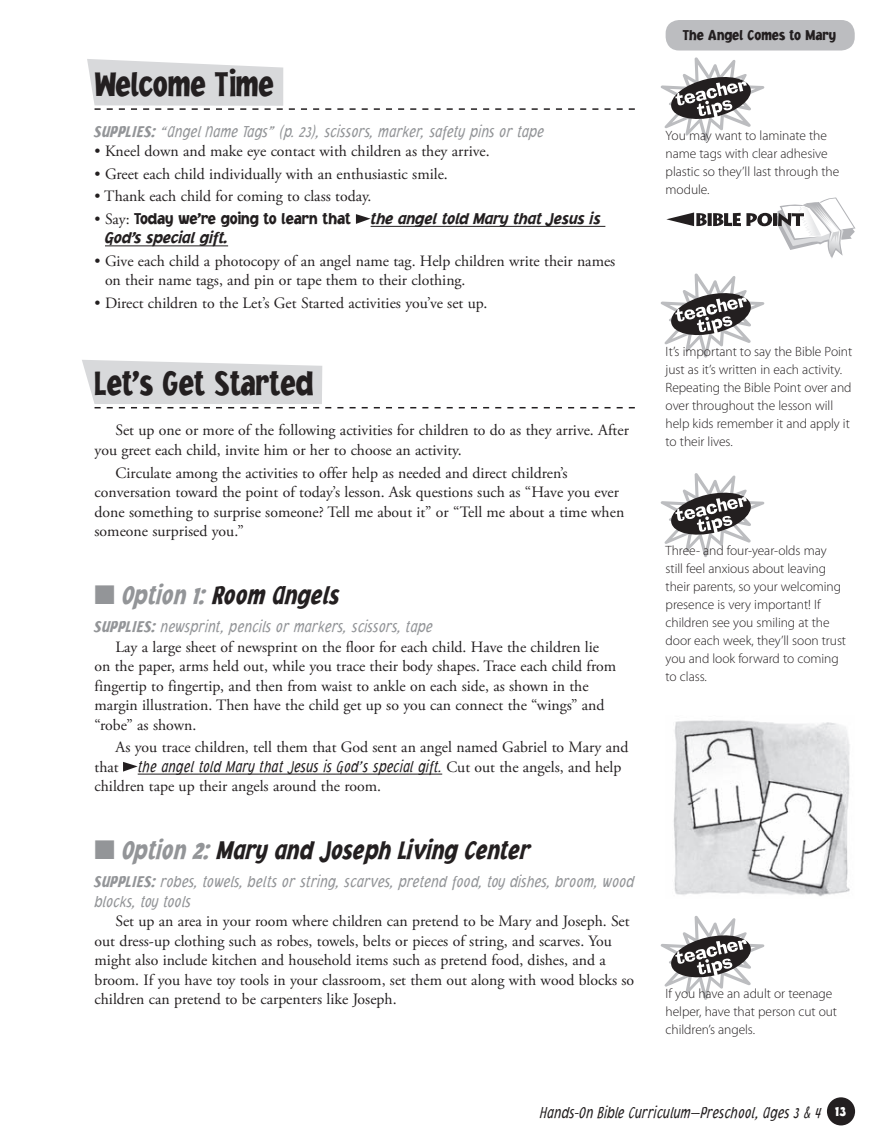
<style>
.page{position:relative;width:878px;height:1148px;background:#fff}
.page>*{position:absolute;margin:0;border:0;box-sizing:border-box;transform-origin:0 0}
.t1{font:900 36px "Jacoby Cond ICG";color:#231f20;scale:.9 1}
.t2{font:italic 900 27px "Jacoby Cond ICG";color:#231f20;scale:.9 1}
.t3{font:italic 300 16.5px/19.5px "Jacoby Cond ICG";color:#939598;scale:.95 1}
.t4{font:italic 300 16.5px "Jacoby Cond ICG";color:#231f20;scale:.9 1}
.t5{font:italic 900 16.5px/19.5px "Jacoby ICG";color:#231f20;scale:.9 1}
.t6{font:15.75px/19.5px "Adobe Garamond Pro";color:#231f20}
.t7{font:900 15px "Jacoby Cond ICG";color:#231f20}
.t8{font:300 13.5px/18px "Myriad Pro";letter-spacing:-.005em;color:#231f20}
.s1{font-weight:900}
.s2{font-family:"Adobe Garamond Pro";font-weight:400;font-style:normal;font-size:15.75px}
.s3{font-style:normal}
.s4{color:#939598}
.s5{font-weight:900;font-style:normal;font-size:15px;color:#fff}
</style>
<div class="page">
<div style="left:826px;top:1097px;width:29px;height:28px;background:#231f20;border-radius:50%"></div>
<div style="left:665px;top:20px;width:189px;height:30px;background:#bcbdc0;border-radius:14px"></div>
<svg style="left:87px;top:59px;width:547px;height:51px"></svg>
<hr style="left:370px;top:226px;width:235px;height:1px;background:#231f20">
<hr style="left:105px;top:245px;width:123px;height:1px;background:#231f20">
<svg style="left:82px;top:360px;width:552px;height:48px"></svg>
<hr style="left:138px;top:773px;width:304px;height:1px;background:#231f20">
<svg style="left:356px;top:214px;width:14px;height:10px"></svg>
<svg style="left:123px;top:762px;width:15px;height:9px"></svg>
<svg style="left:666px;top:197px;width:189px;height:61px"></svg>
<svg style="left:660px;top:273px;width:105px;height:85px"></svg>
<svg style="left:660px;top:57px;width:105px;height:85px"></svg>
<svg style="left:660px;top:473px;width:105px;height:84px"></svg>
<img style="left:673px;top:720px;width:177px;height:177px">
<svg style="left:660px;top:916px;width:105px;height:84px"></svg>
<h1 class="t1" style="left:94px;top:62px;width:201px">Welcome Time</h1>
<p class="t3" style="left:95px;top:121px;width:474px"><span class="s1">SUPPLIES:</span> “Angel Name Tags” (p. 23), scissors, marker, safety pins or tape</p>
<p class="t6" style="left:94px;top:142px;width:396px">• Kneel down and make eye contact with children as they arrive.</p>
<p class="t6" style="left:94px;top:165px;width:355px">• Greet each child individually with an enthusiastic smile.</p>
<p class="t6" style="left:94px;top:187px;width:278px">• Thank each child for coming to class today.</p>
<p class="t5" style="left:105px;top:208px;width:552px;text-indent:-10px"><span class="s2">• Say:</span> <span class="s3">Today we’re going to learn that</span> the angel told Mary that Jesus is<br>God’s special gift.</p>
<p class="t6" style="left:105px;top:252px;width:512px;text-indent:-10px">• Give each child a photocopy of an angel name tag. Help children write their names on their name tags, and pin or tape them to their clothing.</p>
<p class="t6" style="left:94px;top:294px;width:394px">• Direct children to the Let’s Get Started activities you’ve set up.</p>
<h1 class="t1" style="left:94px;top:361px;width:244px">Let’s Get Started</h1>
<p class="t6" style="left:95px;top:421px;width:536px;text-indent:21px">Set up one or more of the following activities for children to do as they arrive. After you greet each child, invite him or her to choose an activity.</p>
<p class="t6" style="left:95px;top:463px;width:531px;text-indent:21px">Circulate among the activities to offer help as needed and direct children’s conversation toward the point of today’s lesson. Ask questions such as “Have you ever done something to surprise someone? Tell me about it” or “Tell me about a time when someone surprised you.”</p>
<h2 class="t2" style="left:94px;top:578px;width:274px"><span class="s4">■ Option 1:</span> Room Angels</h2>
<p class="t3" style="left:95px;top:616px;width:357px"><span class="s1">SUPPLIES:</span> newsprint, pencils or markers, scissors, tape</p>
<p class="t6" style="left:95px;top:637px;width:523px;text-indent:21px">Lay a large sheet of newsprint on the floor for each child. Have the children lie on the paper, arms held out, while you trace their body shapes. Trace each child from fingertip to fingertip, and then from waist to ankle on each side, as shown in the margin illustration. Then have the child get up so you can connect the “wings” and “robe” as shown.</p>
<p class="t6" style="left:116px;top:738px;width:514px">As you trace children, tell them that God sent an angel named Gabriel to Mary and</p>
<p class="t4" style="left:95px;top:756px;width:586px"><span class="s2">that</span> the angel told Mary that Jesus is God’s special gift. <span class="s2">Cut out the angels, and help</span></p>
<p class="t6" style="left:95px;top:777px;width:288px">children tape up their angels around the room.</p>
<h2 class="t2" style="left:94px;top:833px;width:485px"><span class="s4">■ Option 2:</span> Mary and Joseph Living Center</h2>
<p class="t3" style="left:94px;top:871px;width:570px"><span class="s1">SUPPLIES:</span> robes, towels, belts or string, scarves, pretend food, toy dishes, broom, wood blocks, toy tools</p>
<p class="t6" style="left:95px;top:912px;width:541px;text-indent:21px">Set up an area in your room where children can pretend to be Mary and Joseph. Set out dress-up clothing such as robes, towels, belts or pieces of string, and scarves. You might also include kitchen and household items such as pretend food, dishes, and a broom. If you have toy tools in your classroom, set them out along with wood blocks so children can pretend to be carpenters like Joseph.</p>
<p class="t7" style="left:682px;top:25px;width:155px">The Angel Comes to Mary</p>
<p class="t8" style="left:665px;top:126px;width:175px">You may want to laminate the name tags with clear adhesive plastic so they’ll last through the module.</p>
<p class="t8" style="left:665px;top:342px;width:188px">It’s important to say the Bible Point just as it’s written in each activity.<br>Repeating the Bible Point over and over throughout the lesson will help kids remember it and apply it to their lives.</p>
<p class="t8" style="left:665px;top:542px;width:182px">Three- and four-year-olds may still feel anxious about leaving their parents, so your welcoming presence is very important! If children see you smiling at the door each week, they’ll soon trust you and look forward to coming to class.</p>
<p class="t8" style="left:665px;top:984px;width:173px">If you have an adult or teenage helper, have that person cut out children’s angels.</p>
<p class="t4" style="left:540px;top:1102px;width:341px">Hands-On Bible Curriculum—Preschool, Ages 3 &amp; 4 <span class="s5">13</span></p>
</div>
